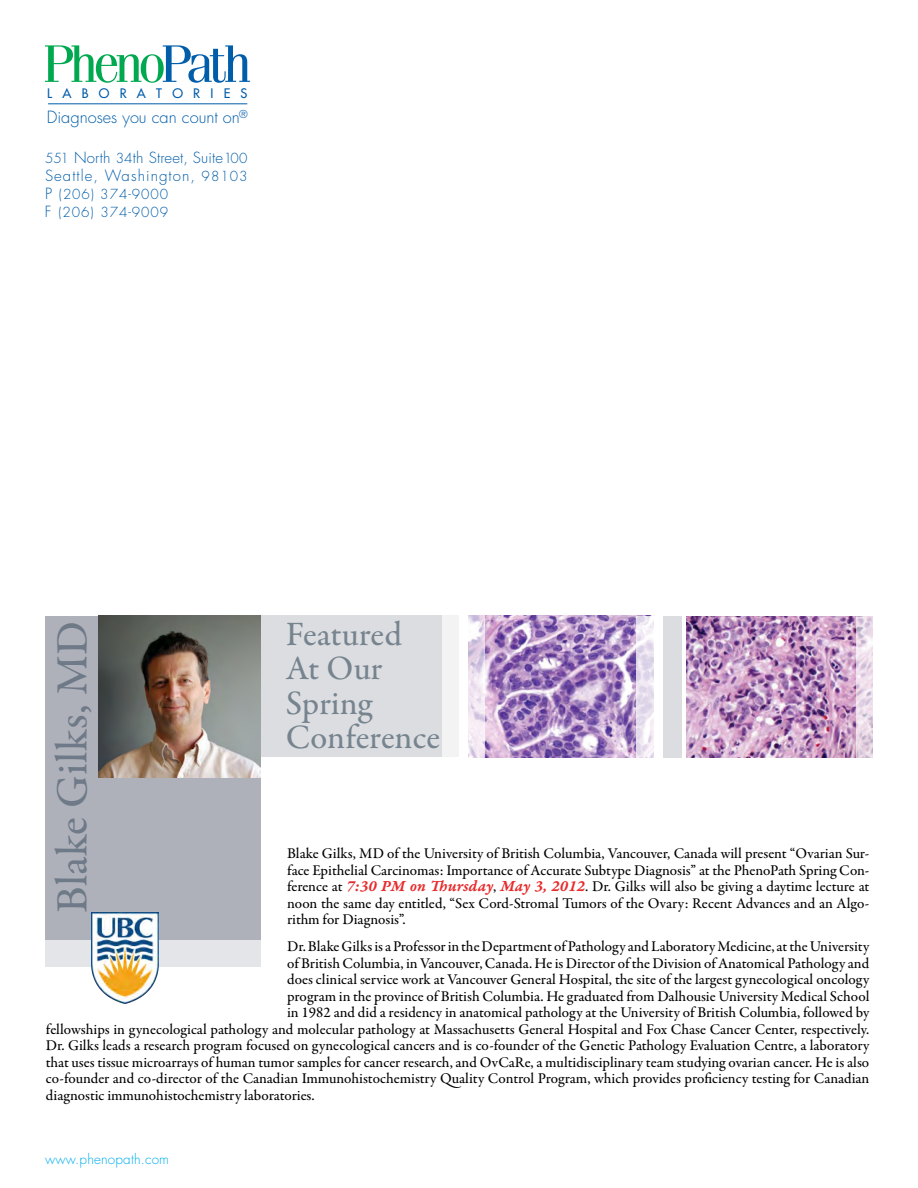
<style>
.page{position:relative;width:918px;height:1188px;background:#fff}
.page>*{position:absolute;margin:0;border:0;box-sizing:border-box;transform-origin:0 0}
.t1{font:52.8px "Fenice";letter-spacing:-.09em;color:#00a94f}
.t2{font:500 45px "Garamond Premr Pro";letter-spacing:.005em;color:#6e7a87}
.t3{font:500 34.5px/34.5px "Garamond Premr Pro";color:#76848f}
.t4{font:300 16.35px "Futura Std";color:#005daa}
.t5{font:500 15px/16.5px "Garamond Premr Pro";color:#000;text-align:justify}
.t6{font:300 15px/18px "Futura Std";letter-spacing:.03em;color:#005daa}
.t7{font:300 13.5px/18px "Futura Std";letter-spacing:.07em;color:#005daa}
.t8{font:300 13.5px "Futura Std";letter-spacing:.015em;color:#00aeef}
.t9{font:500 12.9px "Futura Std";letter-spacing:.8em;color:#005daa}
.s1{color:#005daa}
.s2{font-size:13.5px}
.s3{font-size:15px}
.s4{font-family:"Garamond Premr Pro Smbd It Capt";font-weight:400;font-size:16.5px;color:#e82b2d}
</style>
<div class="page">
<div style="left:45px;top:616px;width:215px;height:351px;background:#afb1ba"></div>
<div style="left:663px;top:616px;width:18px;height:142px;background:#dcdde0"></div>
<div style="left:105px;top:616px;width:354px;height:141px;background:#dcdde0"></div>
<img style="left:99px;top:616px;width:161px;height:162px">
<img style="left:485px;top:616px;width:151px;height:142px">
<img style="left:687px;top:616px;width:169px;height:142px">
<svg style="left:442px;top:615px;width:43px;height:143px;fill:#f3f3f4"></svg>
<svg style="left:636px;top:616px;width:18px;height:142px"></svg>
<svg style="left:856px;top:616px;width:17px;height:142px;background:#e7d8e6"></svg>
<div style="left:45px;top:940px;width:215px;height:48px;background:linear-gradient(to bottom,#dbdce0,#fff)"></div>
<img style="left:91px;top:912px;width:67px;height:91px">
<hr style="left:48px;top:103px;width:199px;height:1px;background:#005daa">
<h1 class="t1" style="left:42px;top:32px;width:212px">Pheno<span class="s1">Path</span></h1>
<p class="t9" style="left:47px;top:85px;width:202px">LABORATORIES</p>
<p class="t4" style="left:47px;top:107px;width:202px">Diagnoses you can count on<sup>®</sup></p>
<p class="t6" style="left:45px;top:149px;width:204px"><span class="s2">551</span> North <span class="s2">34</span>th Street, Suite<span class="s2">100<br></span>Seattle, Washington, <span class="s2">98103</span></p>
<p class="t7" style="left:45px;top:186px;width:125px"><span class="s3">P</span> (206) 374-9000<br><span class="s3">F</span> (206) 374-9009</p>
<h3 class="t3" style="left:286px;top:618px;width:156px">Featured<br>At Our<br>Spring<br>Conference</h3>
<h2 class="t2" style="left:45px;top:913px;width:294px;rotate:-90deg">Blake Gilks, MD</h2>
<p class="t5" style="left:287px;top:846px;width:584px">Blake Gilks, MD of the University of British Columbia, Vancouver, Canada will present “Ovarian Sur&shy;face Epithelial Carcinomas: Importance of Accurate Subtype Diagnosis” at the PhenoPath Spring Con&shy;ference at <span class="s4">7:30 PM on Thursday</span>, <span class="s4">May 3, 2012</span>. Dr. Gilks will also be giving a daytime lecture at noon the same day entitled, “Sex Cord-Stromal Tumors of the Ovary: Recent Advances and an Algo&shy;rithm for Diagnosis”.</p>
<p class="t5" style="left:287px;top:939px;width:584px">Dr. Blake Gilks is a Professor in the Department of Pathology and Laboratory Medicine, at the University</p>
<p class="t5" style="left:287px;top:955px;width:584px">of British Columbia, in Vancouver, Canada. He is Director of the Division of Anatomical Pathology and</p>
<p class="t5" style="left:287px;top:972px;width:584px">does clinical service work at Vancouver General Hospital, the site of the largest gynecological oncology</p>
<p class="t5" style="left:287px;top:988px;width:584px">program in the province of British Columbia. He graduated from Dalhousie University Medical School</p>
<p class="t5" style="left:287px;top:1005px;width:584px">in 1982 and did a residency in anatomical pathology at the University of British Columbia, followed by</p>
<p class="t5" style="left:46px;top:1021px;width:825px">fellowships in gynecological pathology and molecular pathology at Massachusetts General Hospital and Fox Chase Cancer Center, respectively.</p>
<p class="t5" style="left:46px;top:1038px;width:825px">Dr. Gilks leads a research program focused on gynecological cancers and is co-founder of the Genetic Pathology Evaluation Centre, a laboratory</p>
<p class="t5" style="left:46px;top:1054px;width:825px">that uses tissue microarrays of human tumor samples for cancer research, and OvCaRe, a multidisciplinary team studying ovarian cancer. He is also</p>
<p class="t5" style="left:46px;top:1071px;width:825px">co-founder and co-director of the Canadian Immunohistochemistry Quality Control Program, which provides proficiency testing for Canadian</p>
<p class="t5" style="left:46px;top:1087px;width:270px">diagnostic immunohistochemistry laboratories.</p>
<p class="t8" style="left:45px;top:1150px;width:126px">www.phenopath.com</p>
</div>
